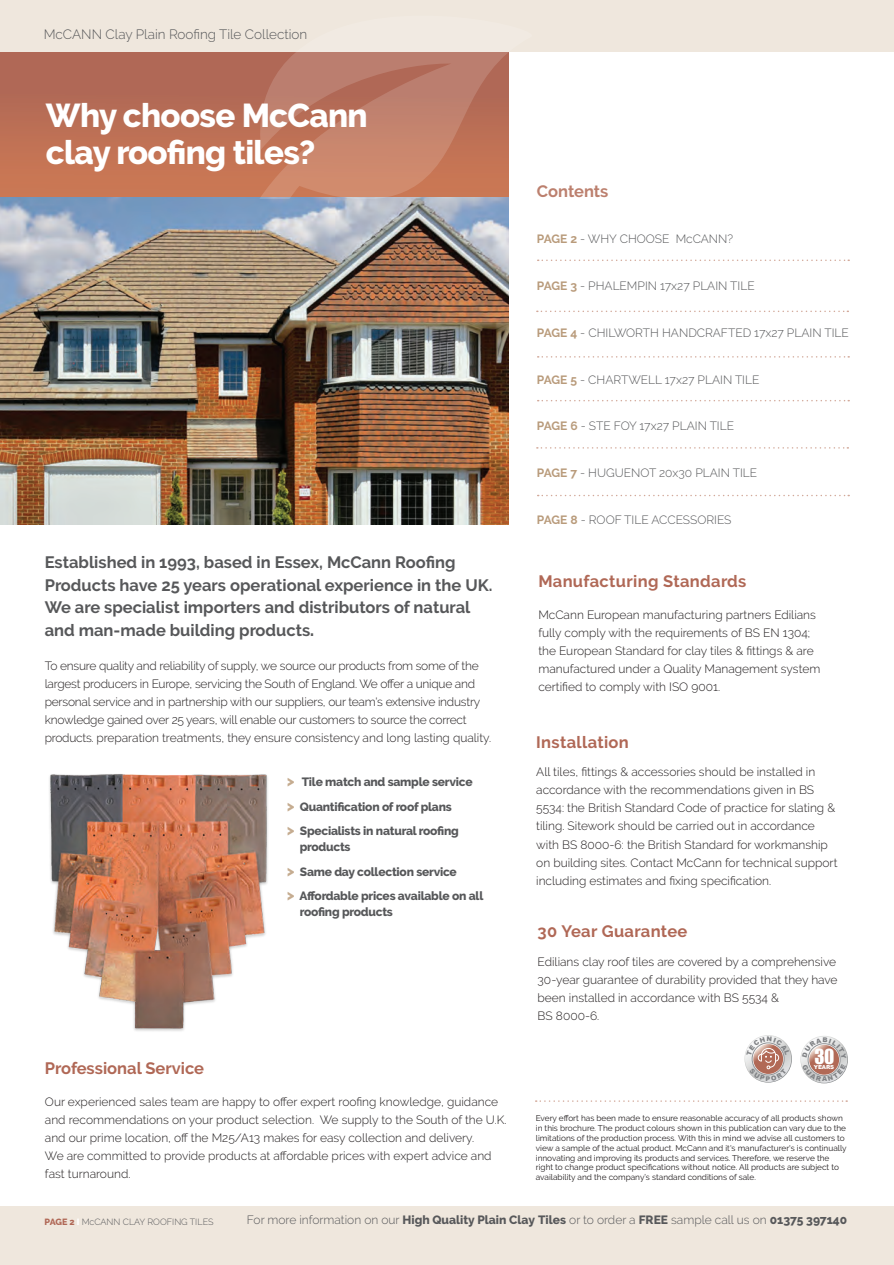
<style>
.page{position:relative;width:894px;height:1265px;background:#fff}
.page>*{position:absolute;margin:0;border:0;box-sizing:border-box;transform-origin:0 0}
.t1{font:800 33px/36.6px "Raleway";letter-spacing:-.02em;color:#fff}
.t2{font:19.05px "Impact";color:#fff}
.t3{font:700 16.5px/22.5px "Raleway";color:#57585a}
.t4{font:700 16.5px "Raleway";letter-spacing:.02em;color:#b06856}
.t5{font:700 16.5px "Raleway";color:#b06856}
.t6{font:700 16.5px "Raleway";color:#bc806e}
.t7{font:300 13.5px "Raleway";color:#57585a}
.t8{font:300 12px/18px "Raleway";color:#231f20}
.t9{font:300 12px/18px "Raleway";letter-spacing:-.02em;color:#231f20}
.t10{font:300 12px "Raleway";color:#57585a}
.t11{font:800 12px/24.6px "Raleway";letter-spacing:-.02em;color:#57585a}
.t12{font:300 9px "Raleway";color:#57585a}
.t13{font:8.25px/9.9px "Raleway";color:#231f20}
.t14{font:900 5.55px "Arial";letter-spacing:-.02em;color:#fff}
.s1{font-weight:800}
.s2{font-size:15px;color:#c5ac90}
.s3{font-weight:700;color:#b99b7b}
.s4{font-weight:800;color:#b06856}
.s5{font-weight:800;color:#fff}
</style>
<div class="page">
<img style="left:0;top:196px;width:509px;height:328px">
<div style="left:0;top:52px;width:509px;height:144px;background:linear-gradient(to bottom,#aa6556,#cb7954)"></div>
<div style="left:0;top:1206px;width:894px;height:59px;background:#efe7dd"></div>
<div style="left:0;top:0;width:894px;height:52px;background:#efe7dd"></div>
<svg style="left:238px;top:52px;width:271px;height:147px;background:#bf7b64"></svg>
<img style="left:49px;top:774px;width:219px;height:257px">
<svg style="left:538px;top:259px;width:311px;height:2px"></svg>
<svg style="left:537px;top:310px;width:311px;height:2px"></svg>
<svg style="left:538px;top:356px;width:311px;height:1px"></svg>
<svg style="left:538px;top:400px;width:311px;height:1px"></svg>
<svg style="left:537px;top:447px;width:311px;height:1px"></svg>
<svg style="left:538px;top:495px;width:311px;height:1px"></svg>
<svg style="left:800px;top:1035px;width:48px;height:48px"></svg>
<svg style="left:536px;top:1100px;width:311px;height:1px"></svg>
<svg style="left:746px;top:1036px;width:44px;height:45px"></svg>
<svg style="left:802px;top:1037px;width:44px;height:44px"></svg>
<p class="t7" style="left:44px;top:26px;width:265px">McCANN Clay Plain Roofing Tile Collection</p>
<h1 class="t1" style="left:46px;top:97px;width:323px">Why choose McCann clay roofing tiles?</h1>
<h3 class="t3" style="left:45px;top:551px;width:449px">Established in 1993, based in Essex, McCann Roofing Products have 25 years operational experience in the UK.<br>We are specialist importers and distributors of natural and man-made building products<span class="s1">.</span></h3>
<p class="t9" style="left:45px;top:657px;width:448px">To ensure quality and reliability of supply, we source our products from some of the largest producers in Europe, servicing the South of England. We offer a unique and personal service and in partnership with our suppliers, our team's extensive industry knowledge gained over 25 years, will enable our customers to source the correct products. preparation treatments, they ensure consistency and long lasting quality.</p>
<p class="t11" style="left:287px;top:769px;width:187px"><span class="s2">&gt;</span> Tile match and sample service <span class="s2">&gt;</span> Quantification of roof plans<br><span class="s2">&gt;</span> Specialists in natural roofing</p>
<p class="t11" style="left:287px;top:834px;width:198px;text-indent:13px">products<br><span class="s2">&gt;</span> Same day collection service<br><span class="s2">&gt;</span> Affordable prices available on all</p>
<p class="t11" style="left:300px;top:899px;width:95px">roofing products</p>
<h3 class="t5" style="left:45px;top:1059px;width:161px">Professional Service</h3>
<p class="t8" style="left:45px;top:1092px;width:463px">Our experienced sales team are happy to offer expert roofing knowledge, guidance and recommendations on your product selection. We supply to the South of the U.K. and our prime location, off the M25/A13 makes for easy collection and delivery.<br>We are committed to provide products at affordable prices with expert advice and fast turnaround.</p>
<h3 class="t6" style="left:537px;top:181px;width:73px">Contents</h3>
<p class="t10" style="left:537px;top:232px;width:198px"><span class="s3">PAGE 2</span> - WHY CHOOSE McCANN?</p>
<p class="t10" style="left:537px;top:279px;width:219px"><span class="s3">PAGE 3</span> - PHALEMPIN 17x27 PLAIN TILE</p>
<p class="t10" style="left:537px;top:326px;width:313px"><span class="s3">PAGE 4</span> - CHILWORTH HANDCRAFTED 17x27 PLAIN TILE</p>
<p class="t10" style="left:537px;top:372px;width:224px"><span class="s3">PAGE 5</span> - CHARTWELL 17x27 PLAIN TILE</p>
<p class="t10" style="left:537px;top:419px;width:199px"><span class="s3">PAGE 6</span> - STE FOY 17x27 PLAIN TILE</p>
<p class="t10" style="left:537px;top:466px;width:222px"><span class="s3">PAGE 7</span> - HUGUENOT 20x30 PLAIN TILE</p>
<p class="t10" style="left:537px;top:513px;width:196px"><span class="s3">PAGE 8</span> - ROOF TILE ACCESSORIES</p>
<h3 class="t4" style="left:538px;top:572px;width:210px">Manufacturing Standards</h3>
<p class="t8" style="left:538px;top:605px;width:283px">McCann European manufacturing partners Edilians fully comply with the requirements of BS EN 1304; the European Standard for clay tiles &amp; fittings &amp; are manufactured under a Quality Management system certified to comply with ISO 9001.</p>
<h3 class="t4" style="left:536px;top:732px;width:94px">Installation</h3>
<p class="t8" style="left:536px;top:763px;width:303px">All tiles, fittings &amp; accessories should be installed in accordance with the recommendations given in BS 5534: the British Standard Code of practice for slating &amp; tiling. Sitework should be carried out in accordance with BS 8000-6: the British Standard for workmanship on building sites. Contact McCann for technical support including estimates and fixing specification.</p>
<h3 class="t4" style="left:537px;top:922px;width:151px">30 Year Guarantee</h3>
<p class="t8" style="left:537px;top:952px;width:301px">Edilians clay roof tiles are covered by a comprehensive 30-year guarantee of durability provided that they have been installed in accordance with BS 5534 &amp;<br>BS 8000-6.</p>
<h2 class="t2" style="left:814px;top:1041px;width:21px">30</h2>
<p class="t14" style="left:814px;top:1063px;width:22px">YEARS</p>
<p class="t13" style="left:536px;top:1113px;width:312px">Every effort has been made to ensure reasonable accuracy of all products shown in this brochure. The product colours shown in this publication can vary due to the limitations of the production process. With this in mind we advise all customers to view a sample of the actual product. McCann and it's manufacturer's is continually innovating and improving its products and services. Therefore, we reserve the right to change product specifications without notice. All products are subject to availability and the company’s standard conditions of sale.</p>
<p class="t12" style="left:44px;top:1216px;width:170px"><span class="s4">PAGE 2</span> <span class="s5">I</span> McCANN CLAY ROOFING TILES</p>
<p class="t10" style="left:247px;top:1212px;width:602px">For more information on our <span class="s1">High Quality Plain Clay Tiles</span> or to order a <span class="s1">FREE</span> sample call us on <span class="s1">01375 397140</span></p>
</div>
